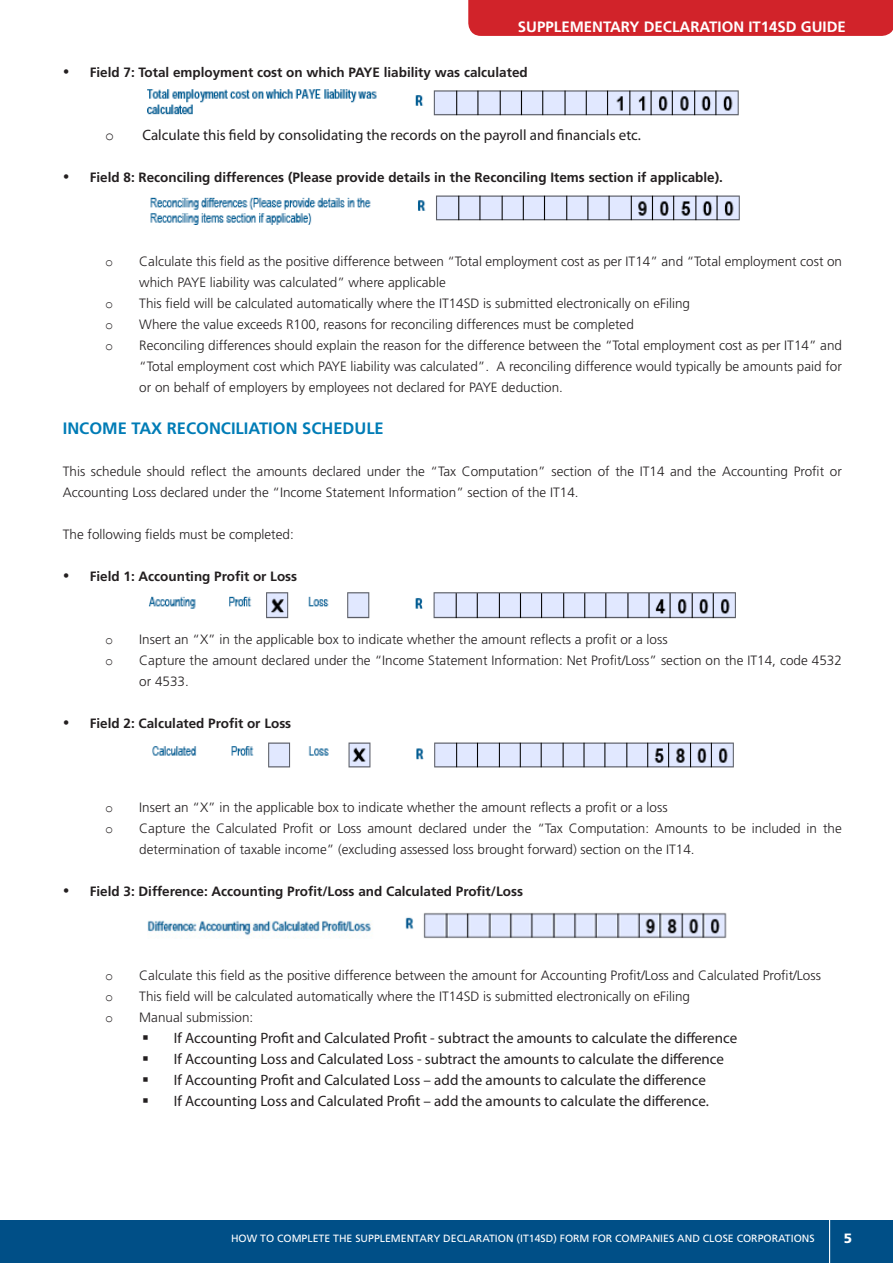
<style>
.page{position:relative;width:893px;height:1263px;background:#fff}
.page>*{position:absolute;margin:0;border:0;box-sizing:border-box;transform-origin:0 0}
.Pa1_wrd_1{font:700 16.5px "Frutiger";color:#007cb6}
.List_Paragraph{font:15px "Myriad Pro";color:#231f20}
.t1{font:700 15px "Frutiger";color:#fff}
.List_Paragraph-2{font:15px "Courier New";color:#231f20}
.List_Paragraph-3{font:300 13.5px/21px "Frutiger";color:#231f20}
.Pa2_wrd_1{font:700 13.5px "Frutiger";color:#231f20}
.Pa2_wrd_1-2{font:300 13.5px/21px "Frutiger";color:#231f20}
.List_Paragraph-4{font:13.5px "Courier New";color:#231f20}
.t2{font:900 13.5px "Frutiger";color:#fff}
.t3{font:10.5px "Frutiger";color:#fff}
</style>
<div class="page">
<div style="left:0;top:1220px;width:893px;height:43px;background:#004f87"></div>
<hr style="left:829px;top:1205px;width:1px;height:58px;background:#fff">
<div style="left:468px;top:0;width:425px;height:36px;background:#d1232a"></div>
<img style="left:148px;top:89px;width:591px;height:27px">
<img style="left:150px;top:195px;width:590px;height:29px">
<img style="left:148px;top:592px;width:588px;height:27px">
<img style="left:152px;top:742px;width:582px;height:26px">
<img style="left:148px;top:912px;width:579px;height:26px">
<p class="t1" style="left:518px;top:18px;width:329px">SUPPLEMENTARY DECLARATION IT14SD GUIDE</p>
<p class="Pa2_wrd_1" style="left:63px;top:65px;width:467px">• Field 7: Total employment cost on which PAYE liability was calculated</p>
<p class="List_Paragraph-2" style="left:105px;top:126px;width:10px">o</p>
<p class="List_Paragraph" style="left:142px;top:126px;width:500px">Calculate this field by consolidating the records on the payroll and financials etc.</p>
<p class="Pa2_wrd_1" style="left:63px;top:170px;width:662px">• Field 8: Reconciling differences (Please provide details in the Reconciling Items section if applicable).</p>
<p class="List_Paragraph-4" style="left:105px;top:254px;width:10px">o</p>
<p class="List_Paragraph-3" style="left:139px;top:251px;width:704px">Calculate this field as the positive difference between “Total employment cost as per IT14” and “Total employment cost on which PAYE liability was calculated” where applicable</p>
<p class="List_Paragraph-4" style="left:105px;top:296px;width:10px">o</p>
<p class="List_Paragraph-3" style="left:139px;top:293px;width:552px">This field will be calculated automatically where the IT14SD is submitted electronically on eFiling</p>
<p class="List_Paragraph-4" style="left:105px;top:317px;width:10px">o</p>
<p class="List_Paragraph-3" style="left:139px;top:314px;width:496px">Where the value exceeds R100, reasons for reconciling differences must be completed</p>
<p class="List_Paragraph-4" style="left:105px;top:338px;width:10px">o</p>
<p class="List_Paragraph-3" style="left:139px;top:335px;width:704px;text-align:justify">Reconciling differences should explain the reason for the difference between the “Total employment cost as per IT14” and “Total employment cost which PAYE liability was calculated”. A reconciling difference would typically be amounts paid for or on behalf of employers by employees not declared for PAYE deduction.</p>
<p class="Pa1_wrd_1" style="left:63px;top:419px;width:322px">INCOME TAX RECONCILIATION SCHEDULE</p>
<p class="Pa2_wrd_1-2" style="left:63px;top:461px;width:781px">This schedule should reflect the amounts declared under the “Tax Computation” section of the IT14 and the Accounting Profit or<br>Accounting Loss declared under the “Income Statement Information” section of the IT14.</p>
<p class="Pa2_wrd_1-2" style="left:63px;top:524px;width:233px">The following fields must be completed:</p>
<p class="Pa2_wrd_1" style="left:63px;top:569px;width:236px">• Field 1: Accounting Profit or Loss</p>
<p class="List_Paragraph-4" style="left:105px;top:632px;width:10px">o</p>
<p class="List_Paragraph-3" style="left:139px;top:629px;width:530px">Insert an “X” in the applicable box to indicate whether the amount reflects a profit or a loss</p>
<p class="List_Paragraph-4" style="left:105px;top:653px;width:10px">o</p>
<p class="List_Paragraph-3" style="left:139px;top:650px;width:704px">Capture the amount declared under the “Income Statement Information: Net Profit/Loss” section on the IT14, code 4532 or 4533.</p>
<p class="Pa2_wrd_1" style="left:63px;top:716px;width:230px">• Field 2: Calculated Profit or Loss</p>
<p class="List_Paragraph-4" style="left:105px;top:800px;width:10px">o</p>
<p class="List_Paragraph-3" style="left:139px;top:797px;width:530px">Insert an “X” in the applicable box to indicate whether the amount reflects a profit or a loss</p>
<p class="List_Paragraph-4" style="left:105px;top:821px;width:10px">o</p>
<p class="List_Paragraph-3" style="left:139px;top:818px;width:704px">Capture the Calculated Profit or Loss amount declared under the “Tax Computation: Amounts to be included in the determination of taxable income” (excluding assessed loss brought forward) section on the IT14.</p>
<p class="Pa2_wrd_1" style="left:63px;top:884px;width:462px">• Field 3: Difference: Accounting Profit/Loss and Calculated Profit/Loss</p>
<p class="List_Paragraph-4" style="left:105px;top:968px;width:10px">o</p>
<p class="List_Paragraph-3" style="left:139px;top:965px;width:683px">Calculate this field as the positive difference between the amount for Accounting Profit/Loss and Calculated Profit/Loss</p>
<p class="List_Paragraph-4" style="left:105px;top:989px;width:10px">o</p>
<p class="List_Paragraph-3" style="left:139px;top:986px;width:552px">This field will be calculated automatically where the IT14SD is submitted electronically on eFiling</p>
<p class="List_Paragraph-4" style="left:105px;top:1010px;width:10px">o</p>
<p class="List_Paragraph-3" style="left:139px;top:1007px;width:116px">Manual submission:</p>
<p class="List_Paragraph" style="left:142px;top:1029px;width:596px">▪ If Accounting Profit and Calculated Profit - subtract the amounts to calculate the difference</p>
<p class="List_Paragraph" style="left:142px;top:1050px;width:583px">▪ If Accounting Loss and Calculated Loss - subtract the amounts to calculate the difference</p>
<p class="List_Paragraph" style="left:142px;top:1071px;width:565px">▪ If Accounting Profit and Calculated Loss – add the amounts to calculate the difference</p>
<p class="List_Paragraph" style="left:142px;top:1092px;width:568px">▪ If Accounting Loss and Calculated Profit – add the amounts to calculate the difference.</p>
<p class="t3" style="left:231px;top:1232px;width:585px">HOW TO COMPLETE THE SUPPLEMENTARY DECLARATION (IT14SD) FORM FOR COMPANIES AND CLOSE CORPORATIONS</p>
<p class="t2" style="left:844px;top:1230px;width:10px">5</p>
</div>
